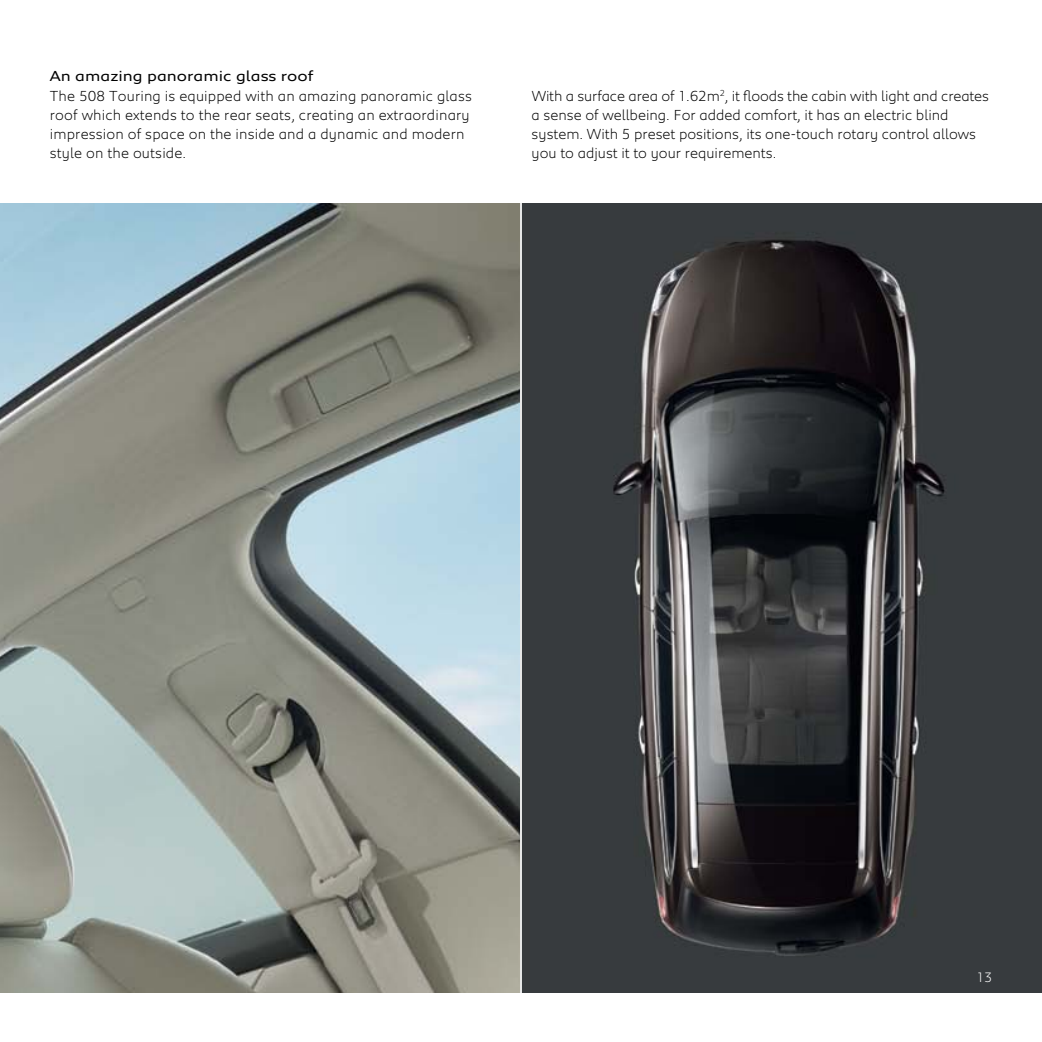
<style>
.page{position:relative;width:1042px;height:1042px;background:#fff}
.page>*{position:absolute;margin:0;border:0;box-sizing:border-box;transform-origin:0 0}
.t1{font:300 14.88px/19.2px "Peugeot";color:#000}
.t2{font:14.88px "Peugeot Expanded";color:#000}
.t3{font:300 14px "Peugeot";color:#fff}
</style>
<div class="page">
<img style="left:0;top:204px;width:1042px;height:788px">
<hr style="left:520px;top:179px;width:2px;height:832px;background:#fff">
<p class="t2" style="left:50px;top:66px;width:265px">An amazing panoramic glass roof</p>
<p class="t1" style="left:50px;top:85px;width:424px">The 508 Touring is equipped with an amazing panoramic glass roof which extends to the rear seats, creating an extraordinary impression of space on the inside and a dynamic and modern style on the outside.</p>
<p class="t1" style="left:532px;top:85px;width:459px">With a surface area of 1.62m<sup>2</sup>, it floods the cabin with light and creates a sense of wellbeing. For added comfort, it has an electric blind system. With 5 preset positions, its one-touch rotary control allows you to adjust it to your requirements.</p>
<p class="t3" style="left:976px;top:968px;width:18px">13</p>
</div>
